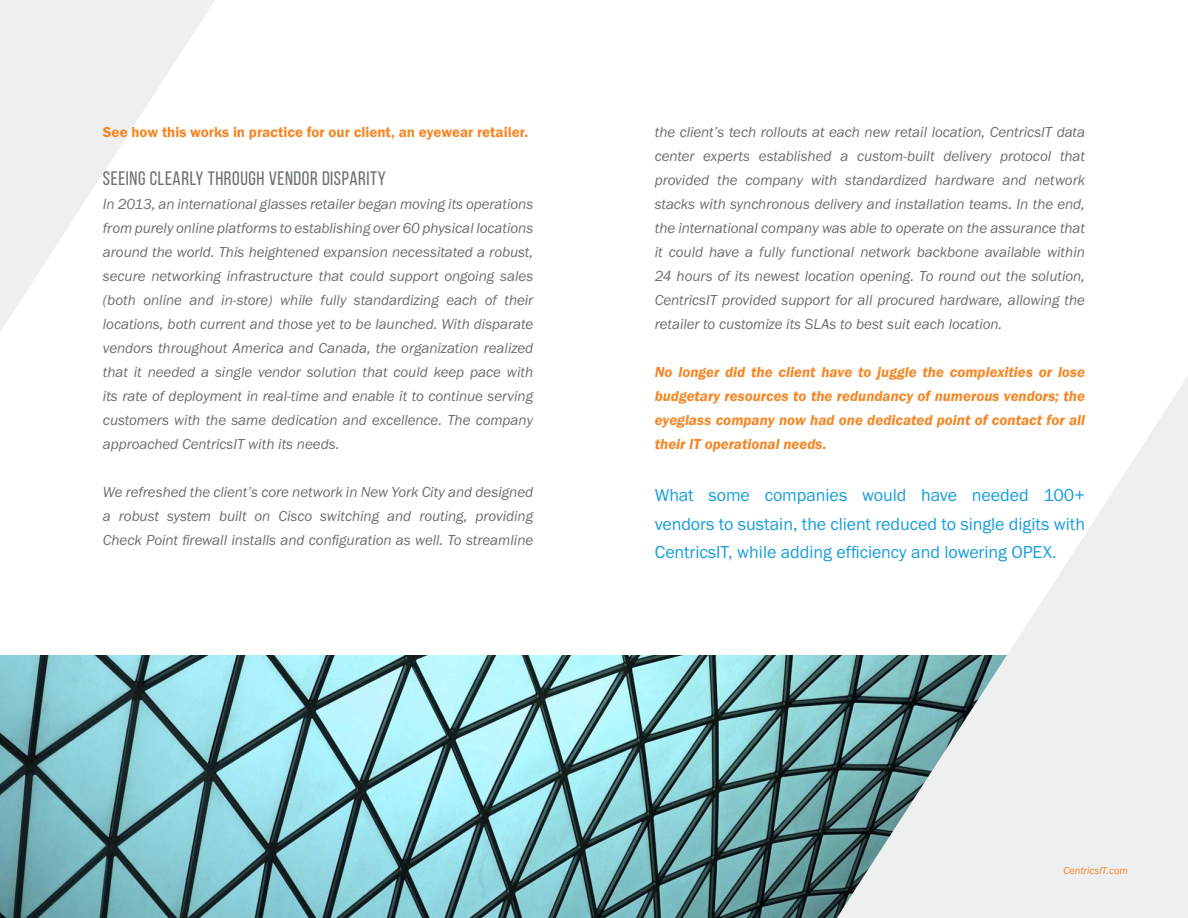
<style>
.page{position:relative;width:1188px;height:918px;background:#fff}
.page>*{position:absolute;margin:0;border:0;box-sizing:border-box;transform-origin:0 0}
.ebook_secondary_titl{font:19.5px "Bebas Neue";letter-spacing:.03em;color:#697072}
.ebook_blue_callout{font:18px/28.5px "Franklin Gothic FS";letter-spacing:-.005em;color:#199eda;text-align:justify}
.ebook_body{font:italic 15px/24px "Franklin Gothic FS";color:#697072;text-align:justify}
.ebook_body-2{font:italic 600 15px/24px "Franklin Gothic FS";color:#f58523;text-align:justify}
.ebook_body-3{font:600 15px "Franklin Gothic FS";color:#f58523}
.ebook_Caption{font:italic 10.5px "Franklin Gothic FS";letter-spacing:-.005em;color:#f58523}
</style>
<div class="page">
<img style="left:0;top:656px;width:837px;height:262px">
<svg style="left:837px;top:376px;width:351px;height:542px;fill:#edeff1"></svg>
<svg style="left:0;top:0;width:215px;height:332px;fill:#f0f2f3"></svg>
<p class="ebook_body-3" style="left:103px;top:123px;width:427px">See how this works in practice for our client, an eyewear retailer.</p>
<p class="ebook_secondary_titl" style="left:103px;top:167px;width:284px">SEEING CLEARLY THROUGH VENDOR DISPARITY</p>
<p class="ebook_body" style="left:103px;top:192px;width:432px">In 2013, an international glasses retailer began moving its operations from purely online platforms to establishing over 60 physical locations around the world. This heightened expansion necessitated a robust, secure networking infrastructure that could support ongoing sales (both online and in-store) while fully standardizing each of their locations, both current and those yet to be launched. With disparate vendors throughout America and Canada, the organization realized that it needed a single vendor solution that could keep pace with its rate of deployment in real-time and enable it to continue serving customers with the same dedication and excellence. The company approached CentricsIT with its needs.</p>
<p class="ebook_body" style="left:103px;top:480px;width:432px">We refreshed the client’s core network in New York City and designed a robust system built on Cisco switching and routing, providing Check Point firewall installs and configuration as well. To streamline</p>
<p class="ebook_body" style="left:655px;top:120px;width:432px">the client’s tech rollouts at each new retail location, CentricsIT data center experts established a custom-built delivery protocol that provided the company with standardized hardware and network stacks with synchronous delivery and installation teams. In the end, the international company was able to operate on the assurance that it could have a fully functional network backbone available within 24 hours of its newest location opening. To round out the solution, CentricsIT provided support for all procured hardware, allowing the retailer to customize its SLAs to best suit each location.</p>
<p class="ebook_body-2" style="left:655px;top:360px;width:432px">No longer did the client have to juggle the complexities or lose budgetary resources to the redundancy of numerous vendors; the eyeglass company now had one dedicated point of contact for all their IT operational needs.</p>
<p class="ebook_blue_callout" style="left:655px;top:481px;width:432px">What some companies would have needed 100+ vendors to sustain, the client reduced to single digits with CentricsIT, while adding efficiency and lowering OPEX.</p>
<p class="ebook_Caption" style="left:1063px;top:865px;width:66px">CentricsIT.com</p>
</div>
